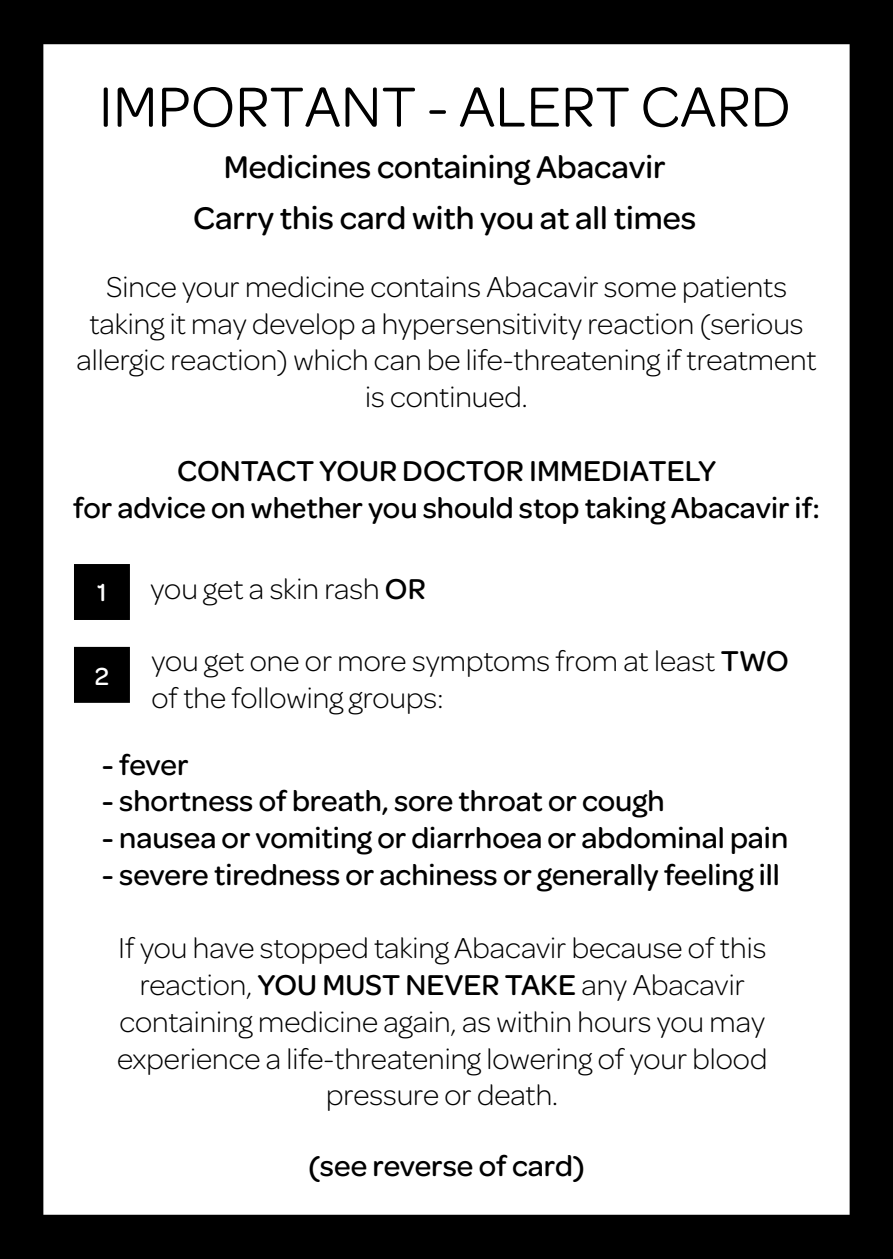
<style>
.page{position:relative;width:893px;height:1259px;background:#fff}
.page>*{position:absolute;margin:0;border:0;box-sizing:border-box;transform-origin:0 0}
.t1{font:60px "Omnes";color:#000}
.t2{font:500 33.3px/51px "Omnes";color:#000;text-align:center}
.t3{font:300 30.6px/36.9px "Omnes";color:#000;text-align:center}
.t4{font:500 30.6px/36.9px "Omnes";color:#000;text-align:center}
.t5{font:500 26.4px "Omnes";color:#fff}
.s1{font-weight:500}
</style>
<div class="page">
<div style="left:75px;top:565px;width:54px;height:54px;background:#000"></div>
<div style="left:74px;top:564px;width:56px;height:56px;border:2px solid #000"></div>
<div style="left:75px;top:648px;width:54px;height:54px;background:#000"></div>
<div style="left:74px;top:647px;width:56px;height:56px;border:2px solid #000"></div>
<div style="left:0;top:44px;width:43px;height:1170px;background:#000"></div>
<div style="left:850px;top:44px;width:43px;height:1170px;background:#000"></div>
<div style="left:0;top:0;width:893px;height:44px;background:#000"></div>
<div style="left:0;top:1214px;width:893px;height:45px;background:#000"></div>
<h1 class="t1" style="left:98px;top:73px;width:694px">IMPORTANT - ALERT CARD</h1>
<p class="t2" style="left:193px;top:139px;width:505px">Medicines containing Abacavir<br>Carry this card with you at all times</p>
<p class="t3" style="left:76px;top:267px;width:742px">Since your medicine contains Abacavir some patients taking it may develop a hypersensitivity reaction (serious allergic reaction) which can be life-threatening if treatment is continued.</p>
<p class="t4" style="left:73px;top:450px;width:748px">CONTACT YOUR DOCTOR IMMEDIATELY<br>for advice on whether you should stop taking Abacavir if:</p>
<p class="t5" style="left:97px;top:574px;width:11px">1</p>
<p class="t5" style="left:95px;top:658px;width:16px">2</p>
<p class="t3" style="left:151px;top:569px;width:277px">you get a skin rash <span class="s1">OR</span></p>
<p class="t3" style="left:151px;top:642px;width:639px;text-align:left">you get one or more symptoms from at least <span class="s1">TWO </span>of the following groups:</p>
<p class="t4" style="left:102px;top:744px;width:88px">- fever</p>
<p class="t4" style="left:102px;top:781px;width:564px">- shortness of breath, sore throat or cough</p>
<p class="t4" style="left:102px;top:818px;width:688px">- nausea or vomiting or diarrhoea or abdominal pain</p>
<p class="t4" style="left:102px;top:854px;width:680px">- severe tiredness or achiness or generally feeling ill</p>
<p class="t3" style="left:117px;top:928px;width:652px">If you have stopped taking Abacavir because of this reaction, <span class="s1">YOU MUST NEVER TAKE</span> any Abacavir containing medicine again, as within hours you may experience a life-threatening lowering of your blood pressure or death.</p>
<p class="t4" style="left:308px;top:1146px;width:278px">(see reverse of card)</p>
</div>
